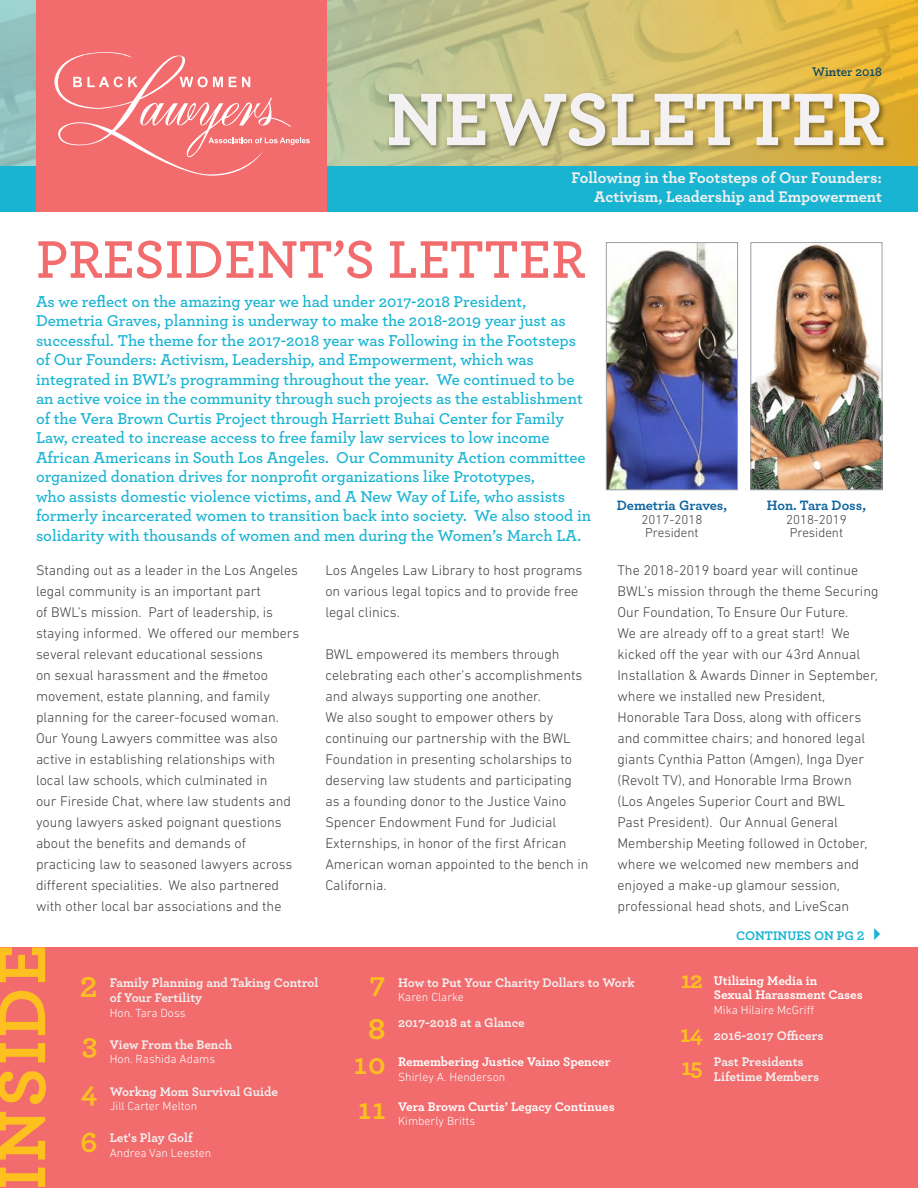
<style>
.page{position:relative;width:918px;height:1188px;background:#fff}
.page>*{position:absolute;margin:0;border:0;box-sizing:border-box;transform-origin:0 0}
.t1{font:700 78px "Archer";color:#f3f1f1}
.t2{font:700 70.5px "Archer";letter-spacing:.04em;color:#fec01f}
.t3{font:600 55.5px "Archer";color:#f26b6d}
.t4{font:700 30px/57px "Archer";color:#fec01f}
.t5{font:700 24px/33px "Archer";color:#fec01f}
.t6{font:600 16.5px/19.5px "Archer";color:#1ab4d3}
.t7{font:700 16.2px/19.4px "Archer";color:#f3f1f1;text-align:right}
.t8{font:300 14.25px/21px "DIN Next LT Pro";color:#414042}
.t9{font:700 14.25px "Archer";color:#0f669f}
.t10{font:700 13.2px/26.2px "Archer";color:#f3f1f1}
.t11{font:700 13.2px/14.4px "Archer";color:#fff}
.t12{font:300 13.2px/13.5px "DIN Next LT Pro";color:#414042}
.t13{font:700 13.2px "Archer";color:#1ab4d3}
.t14{font:600 13.2px "Archer";color:#004264}
.t15{font:300 12px "DIN Next LT Pro";color:#fff}
</style>
<div class="page">
<svg style="left:0;top:0;width:918px;height:166px;background:#cabe75"></svg>
<div style="left:0;top:166px;width:918px;height:46px;background:#1ab4d3"></div>
<div style="left:0;top:947px;width:918px;height:241px;background:#f26b6d"></div>
<div style="left:36px;top:0;width:291px;height:212px;background:#f26b6d"></div>
<svg style="left:54px;top:52px;width:256px;height:124px"></svg>
<div style="left:386px;top:90px;width:505px;height:63px;background:#000;opacity:.46"></div>
<img style="left:608px;top:244px;width:128px;height:244px">
<div style="left:606px;top:242px;width:132px;height:248px;border:1px solid #9d9fa2"></div>
<img style="left:753px;top:244px;width:127px;height:244px">
<div style="left:751px;top:242px;width:131px;height:248px;border:1px solid #9d9fa2"></div>
<p class="t14" style="left:812px;top:61px;width:71px">Winter 2018</p>
<h1 class="t1" style="left:386px;top:58px;width:500px">NEWSLETTER</h1>
<p class="t7" style="left:572px;top:167px;width:312px">Following in the Footsteps of Our Founders:<br>Activism, Leadership and Empowerment</p>
<h3 class="t3" style="left:36px;top:218px;width:551px">PRESIDENT’S LETTER</h3>
<p class="t6" style="left:36px;top:290px;width:557px">As we reflect on the amazing year we had under 2017-2018 President, Demetria Graves, planning is underway to make the 2018-2019 year just as successful. The theme for the 2017-2018 year was Following in the Footsteps of Our Founders: Activism, Leadership, and Empowerment, which was integrated in BWL’s programming throughout the year. We continued to be an active voice in the community through such projects as the establishment of the Vera Brown Curtis Project through Harriett Buhai Center for Family Law, created to increase access to free family law services to low income African Americans in South Los Angeles. Our Community Action committee organized donation drives for nonprofit organizations like Prototypes,<br>who assists domestic violence victims, and A New Way of Life, who assists formerly incarcerated women to transition back into society. We also stood in solidarity with thousands of women and men during the Women’s March LA.</p>
<p class="t8" style="left:36px;top:560px;width:265px">Standing out as a leader in the Los Angeles legal community is an important part<br>of BWL’s mission. Part of leadership, is staying informed. We offered our members several relevant educational sessions<br>on sexual harassment and the #metoo movement, estate planning, and family planning for the career-focused woman.<br>Our Young Lawyers committee was also active in establishing relationships with local law schools, which culminated in<br>our Fireside Chat, where law students and young lawyers asked poignant questions about the benefits and demands of practicing law to seasoned lawyers across different specialities. We also partnered with other local bar associations and the</p>
<p class="t8" style="left:325px;top:560px;width:259px">Los Angeles Law Library to host programs on various legal topics and to provide free legal clinics.</p>
<p class="t8" style="left:325px;top:644px;width:265px">BWL empowered its members through celebrating each other’s accomplishments and always supporting one another.<br>We also sought to empower others by continuing our partnership with the BWL Foundation in presenting scholarships to deserving law students and participating as a founding donor to the Justice Vaino Spencer Endowment Fund for Judicial Externships, in honor of the first African American woman appointed to the bench in California.</p>
<p class="t9" style="left:617px;top:494px;width:112px">Demetria Graves,</p>
<p class="t12" style="left:642px;top:512px;width:62px">2017-2018<br>President</p>
<p class="t9" style="left:767px;top:494px;width:101px">Hon. Tara Doss,</p>
<p class="t12" style="left:786px;top:512px;width:62px">2018-2019<br>President</p>
<p class="t8" style="left:617px;top:560px;width:263px">The 2018-2019 board year will continue BWL’s mission through the theme Securing Our Foundation, To Ensure Our Future.<br>We are already off to a great start! We kicked off the year with our 43rd Annual Installation &amp; Awards Dinner in September, where we installed new President, Honorable Tara Doss, along with officers and committee chairs; and honored legal giants Cynthia Patton (Amgen), Inga Dyer (Revolt TV), and Honorable Irma Brown (Los Angeles Superior Court and BWL<br>Past President). Our Annual General Membership Meeting followed in October, where we welcomed new members and enjoyed a make-up glamour session, professional head shots, and LiveScan</p>
<p class="t13" style="left:736px;top:925px;width:152px">CONTINUES ON PG 2 ✔</p>
<h2 class="t2" style="left:-34px;top:1189px;width:247px;rotate:-90deg">INSIDE</h2>
<h3 class="t4" style="left:80px;top:957px;width:19px">2<br>3</h3>
<h3 class="t4" style="left:80px;top:1066px;width:18px;line-height:49.5px">4<br>6</h3>
<p class="t10" style="left:110px;top:973px;width:210px;line-height:15.8px">Family Planning and Taking Control of Your Fertility</p>
<p class="t15" style="left:110px;top:1006px;width:77px">Hon. Tara Doss</p>
<p class="t10" style="left:110px;top:1031px;width:124px">View From the Bench</p>
<p class="t15" style="left:110px;top:1052px;width:107px">Hon. Rashida Adams</p>
<p class="t10" style="left:110px;top:1077px;width:170px">Workng Mom Survival Guide</p>
<p class="t15" style="left:110px;top:1099px;width:89px">Jill Carter Melton</p>
<p class="t10" style="left:110px;top:1124px;width:84px">Let's Play Golf</p>
<p class="t15" style="left:110px;top:1146px;width:103px">Andrea Van Leesten</p>
<h3 class="t4" style="left:368px;top:958px;width:19px;line-height:46.5px">7<br>8</h3>
<h3 class="t4" style="left:354px;top:1040px;width:33px;line-height:45px">10<br>11</h3>
<p class="t10" style="left:398px;top:968px;width:238px">How to Put Your Charity Dollars to Work</p>
<p class="t15" style="left:398px;top:990px;width:67px">Karen Clarke</p>
<p class="t10" style="left:398px;top:1009px;width:128px">2017-2018 at a Glance</p>
<p class="t11" style="left:398px;top:1054px;width:214px">Remembering Justice Vaino Spencer</p>
<p class="t15" style="left:398px;top:1070px;width:109px">Shirley A. Henderson</p>
<p class="t11" style="left:398px;top:1098px;width:218px">Vera Brown Curtis’ Legacy Continues</p>
<p class="t15" style="left:398px;top:1114px;width:79px">Kimberly Britts</p>
<h3 class="t5" style="left:681px;top:962px;width:24px">12</h3>
<h3 class="t5" style="left:680px;top:1016px;width:24px">14<br>15</h3>
<p class="t11" style="left:714px;top:973px;width:150px">Utilizing Media in<br>Sexual Harassment Cases</p>
<p class="t15" style="left:714px;top:1003px;width:102px">Mika Hilaire McGriff</p>
<p class="t10" style="left:714px;top:1022px;width:111px">2016-2017 Officers<br>Past Presidents</p>
<p class="t10" style="left:714px;top:1062px;width:107px">Lifetime Members</p>
</div>
